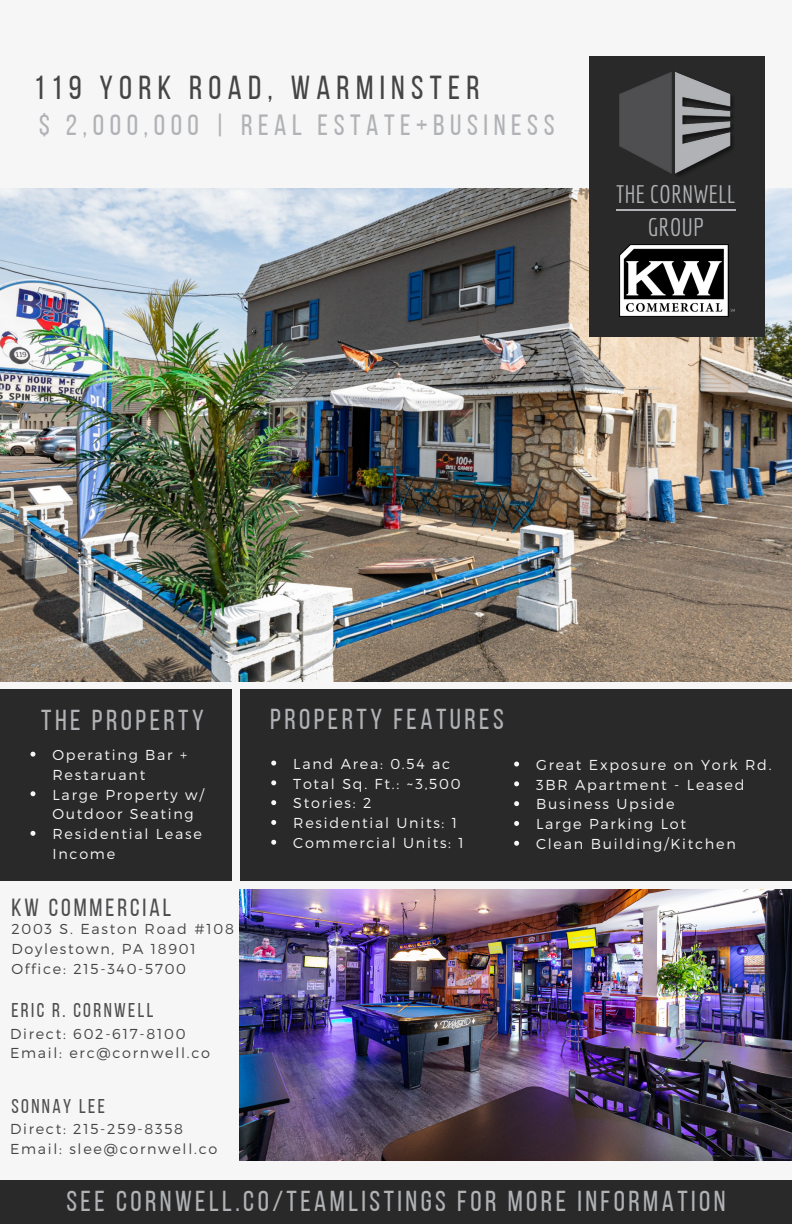
<style>
.page{position:relative;width:792px;height:1224px;background:#f6f6f6}
.page>*{position:absolute;margin:0;border:0;box-sizing:border-box;transform-origin:0 0}
.t1{font:33.2px "Bebas Neue";letter-spacing:.19em;color:#454545}
.t2{font:29.2px "Bebas Neue";letter-spacing:.19em;color:#b0b2b5}
.t3{font:28.8px "Bebas Neue";letter-spacing:.12em;color:#b0b2b5}
.t4{font:24.8px/33.6px "Economica";color:#b0b2b5;text-align:center}
.t5{font:24.8px "Bebas Neue";letter-spacing:.12em;color:#4e4e50}
.t6{font:20px "Bebas Neue";letter-spacing:.12em;color:#4e4e50}
.t7{font:300 14.4px/19.8px "Montserrat";letter-spacing:.12em;color:#f6f6f6}
.t8{font:300 14.4px "Montserrat";letter-spacing:.12em;color:#454545}
</style>
<div class="page">
<img style="left:0;top:188px;width:792px;height:494px">
<div style="left:589px;top:56px;width:176px;height:281px;background:#292929"></div>
<div style="left:0;top:689px;width:231px;height:192px;background:#292929"></div>
<div style="left:240px;top:689px;width:552px;height:192px;background:#292929"></div>
<hr style="left:616px;top:209px;width:120px;height:1px;background:#b0b2b5">
<div style="left:0;top:1180px;width:792px;height:44px;background:#292929"></div>
<img style="left:619px;top:71px;width:114px;height:105px">
<img style="left:619px;top:244px;width:116px;height:72px">
<img style="left:240px;top:889px;width:552px;height:272px">
<svg style="left:31px;top:752px;width:4px;height:5px"></svg>
<svg style="left:31px;top:791px;width:4px;height:5px"></svg>
<svg style="left:31px;top:831px;width:4px;height:5px"></svg>
<svg style="left:271px;top:761px;width:5px;height:5px"></svg>
<svg style="left:271px;top:780px;width:5px;height:5px"></svg>
<svg style="left:271px;top:800px;width:5px;height:5px"></svg>
<svg style="left:271px;top:820px;width:5px;height:5px"></svg>
<svg style="left:271px;top:840px;width:5px;height:5px"></svg>
<svg style="left:514px;top:762px;width:5px;height:5px"></svg>
<svg style="left:514px;top:781px;width:5px;height:5px"></svg>
<svg style="left:514px;top:801px;width:5px;height:5px"></svg>
<svg style="left:514px;top:821px;width:5px;height:5px"></svg>
<svg style="left:514px;top:841px;width:5px;height:5px"></svg>
<p class="t1" style="left:34px;top:74px;width:447px">119 YORK ROAD, WARMINSTER</p>
<p class="t2" style="left:39px;top:113px;width:517px">$ 2,000,000 | REAL ESTATE+BUSINESS</p>
<p class="t4" style="left:616px;top:177px;width:121px">THE CORNWELL<br>GROUP</p>
<h2 class="t3" style="left:41px;top:708px;width:164px">THE PROPERTY</h2>
<p class="t3" style="left:270px;top:707px;width:235px">PROPERTY FEATURES</p>
<p class="t7" style="left:52px;top:744px;width:136px">Operating Bar +<br>Restaruant</p>
<p class="t7" style="left:52px;top:784px;width:153px">Large Property w/<br>Outdoor Seating</p>
<p class="t7" style="left:52px;top:823px;width:151px">Residential Lease<br>Income</p>
<p class="t5" style="left:11px;top:897px;width:161px">KW COMMERCIAL</p>
<p class="t8" style="left:11px;top:920px;width:224px">2003 S. Easton Road #108</p>
<p class="t8" style="left:11px;top:939px;width:186px">Doylestown, PA 18901</p>
<h2 class="t8" style="left:11px;top:959px;width:176px">Office: 215-340-5700</h2>
<p class="t6" style="left:11px;top:1002px;width:144px">ERIC R. CORNWELL</p>
<p class="t8" style="left:10px;top:1024px;width:177px">Direct: 602-617-8100</p>
<p class="t8" style="left:10px;top:1044px;width:202px">Email: erc@cornwell.co</p>
<p class="t7" style="left:293px;top:753px;width:158px">Land Area: 0.54 ac</p>
<p class="t7" style="left:293px;top:773px;width:169px">Total Sq. Ft.: ~3,500</p>
<h4 class="t7" style="left:293px;top:793px;width:80px">Stories: 2</h4>
<p class="t7" style="left:293px;top:812px;width:165px">Residential Units: 1</p>
<p class="t7" style="left:293px;top:832px;width:172px">Commercial Units: 1</p>
<p class="t7" style="left:536px;top:754px;width:237px">Great Exposure on York Rd.</p>
<h5 class="t7" style="left:536px;top:774px;width:210px">3BR Apartment - Leased</h5>
<p class="t7" style="left:536px;top:794px;width:140px">Business Upside</p>
<p class="t7" style="left:536px;top:813px;width:152px">Large Parking Lot</p>
<h5 class="t7" style="left:536px;top:833px;width:201px">Clean Building/Kitchen</h5>
<p class="t6" style="left:11px;top:1098px;width:95px">SONNAY LEE</p>
<p class="t8" style="left:10px;top:1120px;width:175px">Direct: 215-259-8358</p>
<p class="t8" style="left:10px;top:1139px;width:209px">Email: slee@cornwell.co</p>
<h2 class="t3" style="left:66px;top:1190px;width:661px">SEE CORNWELL.CO/TEAMLISTINGS FOR MORE INFORMATION</h2>
</div>
